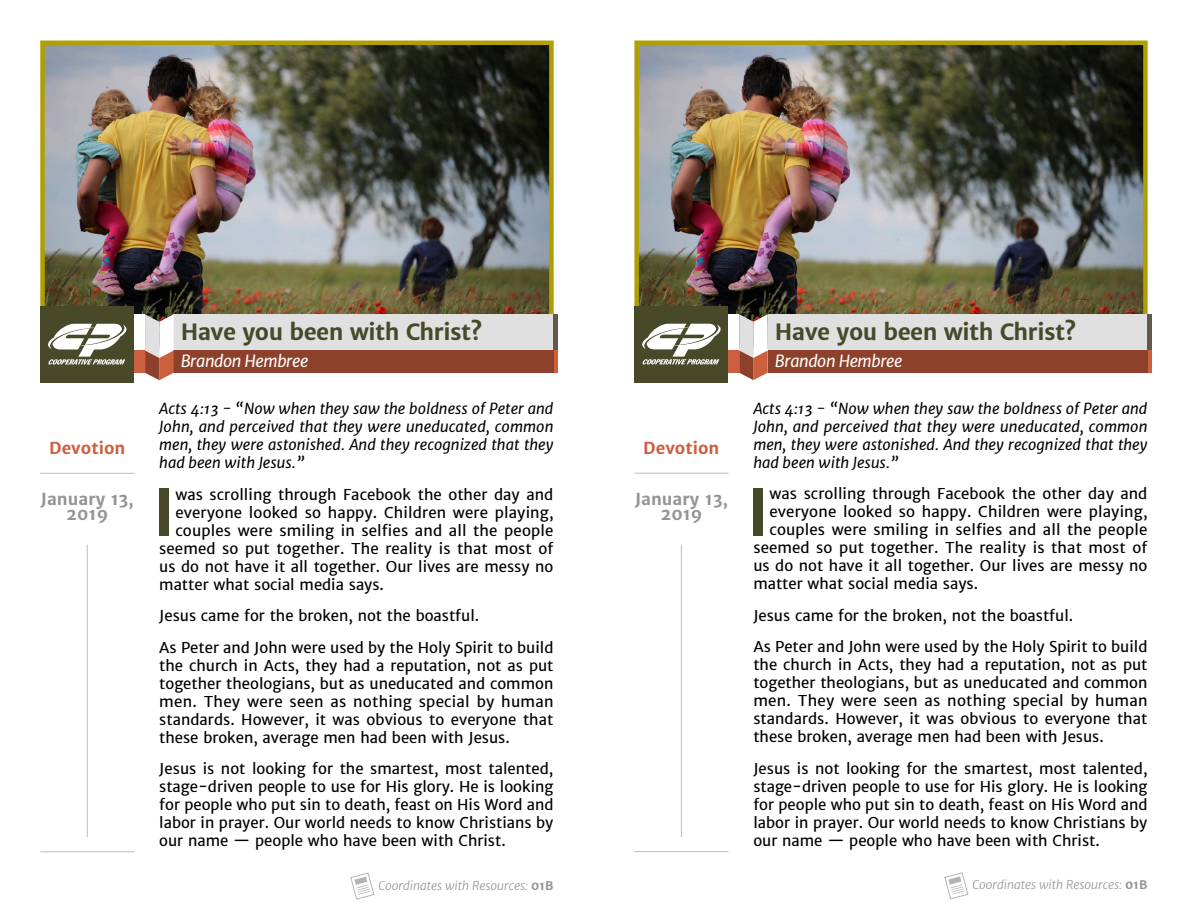
<style>
.page{position:relative;width:1188px;height:918px;background:#fff}
.page>*{position:absolute;margin:0;border:0;box-sizing:border-box;transform-origin:0 0}
.t1{font:700 63.45px "Merriweather Sans";color:#474929}
.t2{font:700 22.5px "Merriweather Sans";letter-spacing:-.025em;color:#474929}
.t3{font:italic 16.5px "Merriweather Sans";letter-spacing:-.025em;color:#fff}
.t4{font:700 16.5px/15px "Merriweather Sans";color:#939498;text-align:center}
.t5{font:700 16.5px "Merriweather Sans";color:#cc5f3d}
.t6{font:15px/18px "Merriweather Sans";color:#000;text-align:justify}
.t7{font:italic 15px/18px "Merriweather Sans";color:#000;text-align:justify}
.t8{font:italic 300 12px "Merriweather Sans";color:#939498}
.s1{font-weight:700;font-style:normal}
</style>
<div class="page">
<img style="left:639px;top:46px;width:504px;height:268px">
<div style="left:634px;top:41px;width:514px;height:308px;border:4px solid #b09f03"></div>
<div style="left:721px;top:314px;width:18px;height:36px;background:#fff"></div>
<div style="left:721px;top:350px;width:18px;height:23px;background:#cc5f3d"></div>
<div style="left:768px;top:314px;width:380px;height:36px;background:#e0e0e0"></div>
<hr style="left:1148px;top:314px;width:4px;height:36px;background:#625a49">
<hr style="left:1148px;top:351px;width:4px;height:22px;background:#cc5f3d">
<div style="left:768px;top:350px;width:380px;height:23px;background:#8e412a"></div>
<svg style="left:739px;top:314px;width:29px;height:66px"></svg>
<hr style="left:634px;top:851px;width:94px;height:1px;background:#bbbdc0">
<hr style="left:634px;top:473px;width:94px;height:1px;background:#bbbdc0">
<hr style="left:681px;top:545px;width:1px;height:292px;background:#bbbdc0">
<svg style="left:944px;top:872px;width:25px;height:28px"></svg>
<div style="left:634px;top:306px;width:94px;height:76px;background:#474929"></div>
<svg style="left:642px;top:324px;width:79px;height:41px"></svg>
<img style="left:46px;top:47px;width:502px;height:267px">
<div style="left:40px;top:41px;width:514px;height:308px;border:5px solid #b09f03"></div>
<div style="left:127px;top:314px;width:18px;height:37px;background:#fff"></div>
<div style="left:127px;top:351px;width:18px;height:22px;background:#cc5f3d"></div>
<div style="left:174px;top:314px;width:380px;height:37px;background:#e0e0e0"></div>
<hr style="left:554px;top:314px;width:4px;height:37px;background:#625a49">
<hr style="left:554px;top:351px;width:4px;height:22px;background:#cc5f3d">
<div style="left:174px;top:351px;width:380px;height:22px;background:#8e412a"></div>
<svg style="left:145px;top:314px;width:29px;height:66px"></svg>
<hr style="left:40px;top:851px;width:94px;height:1px;background:#bbbdc0">
<hr style="left:40px;top:473px;width:94px;height:1px;background:#bbbdc0">
<hr style="left:87px;top:545px;width:1px;height:292px;background:#bbbdc0">
<svg style="left:350px;top:872px;width:25px;height:28px"></svg>
<div style="left:40px;top:306px;width:94px;height:77px;background:#474929"></div>
<svg style="left:48px;top:324px;width:79px;height:41px"></svg>
<p class="t5" style="left:49px;top:438px;width:78px">Devotion</p>
<p class="t4" style="left:41px;top:491px;width:95px">January 13,<br>2019</p>
<h2 class="t2" style="left:181px;top:318px;width:303px">Have you been with Christ?</h2>
<p class="t3" style="left:181px;top:350px;width:129px">Brandon Hembree</p>
<p class="t7" style="left:159px;top:399px;width:396px">Acts 4:13 - “Now when they saw the boldness of Peter and John, and perceived that they were uneducated, common men, they were astonished. And they recognized that they had been with Jesus.”</p>
<h1 class="t1" style="left:153px;top:471px;width:24px">I</h1>
<p class="t6" style="left:175px;top:485px;width:379px">was scrolling through Facebook the other day and</p>
<p class="t6" style="left:175px;top:503px;width:380px">everyone looked so happy. Children were playing,</p>
<p class="t6" style="left:175px;top:521px;width:379px">couples were smiling in selfies and all the people</p>
<p class="t6" style="left:159px;top:539px;width:396px">seemed so put together. The reality is that most of</p>
<p class="t6" style="left:159px;top:557px;width:396px">us do not have it all together. Our lives are messy no</p>
<p class="t6" style="left:159px;top:575px;width:226px">matter what social media says.</p>
<p class="t6" style="left:159px;top:600px;width:396px;line-height:31.5px">Jesus came for the broken, not the boastful.<br>As Peter and John were used by the Holy Spirit to build</p>
<p class="t6" style="left:159px;top:656px;width:396px">the church in Acts, they had a reputation, not as put together theologians, but as uneducated and common men. They were seen as nothing special by human standards. However, it was obvious to everyone that these broken, average men had been with Jesus.</p>
<p class="t6" style="left:159px;top:760px;width:396px">Jesus is not looking for the smartest, most talented, stage-driven people to use for His glory. He is looking for people who put sin to death, feast on His Word and labor in prayer. Our world needs to know Christians by our name — people who have been with Christ.</p>
<p class="t8" style="left:378px;top:877px;width:176px">Coordinates with Resources: <span class="s1">01B</span></p>
<p class="t5" style="left:643px;top:438px;width:78px">Devotion</p>
<p class="t4" style="left:635px;top:491px;width:95px">January 13,<br>2019</p>
<h2 class="t2" style="left:775px;top:318px;width:303px">Have you been with Christ?</h2>
<p class="t3" style="left:775px;top:350px;width:129px">Brandon Hembree</p>
<p class="t7" style="left:753px;top:399px;width:396px">Acts 4:13 - “Now when they saw the boldness of Peter and John, and perceived that they were uneducated, common men, they were astonished. And they recognized that they had been with Jesus.”</p>
<h1 class="t1" style="left:747px;top:471px;width:24px">I</h1>
<p class="t6" style="left:770px;top:485px;width:379px">was scrolling through Facebook the other day and</p>
<p class="t6" style="left:770px;top:503px;width:379px">everyone looked so happy. Children were playing,</p>
<p class="t6" style="left:770px;top:521px;width:379px">couples were smiling in selfies and all the people</p>
<p class="t6" style="left:753px;top:539px;width:396px">seemed so put together. The reality is that most of</p>
<p class="t6" style="left:753px;top:557px;width:396px">us do not have it all together. Our lives are messy no</p>
<p class="t6" style="left:753px;top:575px;width:226px">matter what social media says.</p>
<p class="t6" style="left:753px;top:600px;width:396px;line-height:31.5px">Jesus came for the broken, not the boastful.<br>As Peter and John were used by the Holy Spirit to build</p>
<p class="t6" style="left:753px;top:656px;width:396px">the church in Acts, they had a reputation, not as put together theologians, but as uneducated and common men. They were seen as nothing special by human standards. However, it was obvious to everyone that these broken, average men had been with Jesus.</p>
<p class="t6" style="left:753px;top:759px;width:396px">Jesus is not looking for the smartest, most talented, stage-driven people to use for His glory. He is looking for people who put sin to death, feast on His Word and labor in prayer. Our world needs to know Christians by our name — people who have been with Christ.</p>
<p class="t8" style="left:973px;top:877px;width:176px">Coordinates with Resources: <span class="s1">01B</span></p>
</div>
